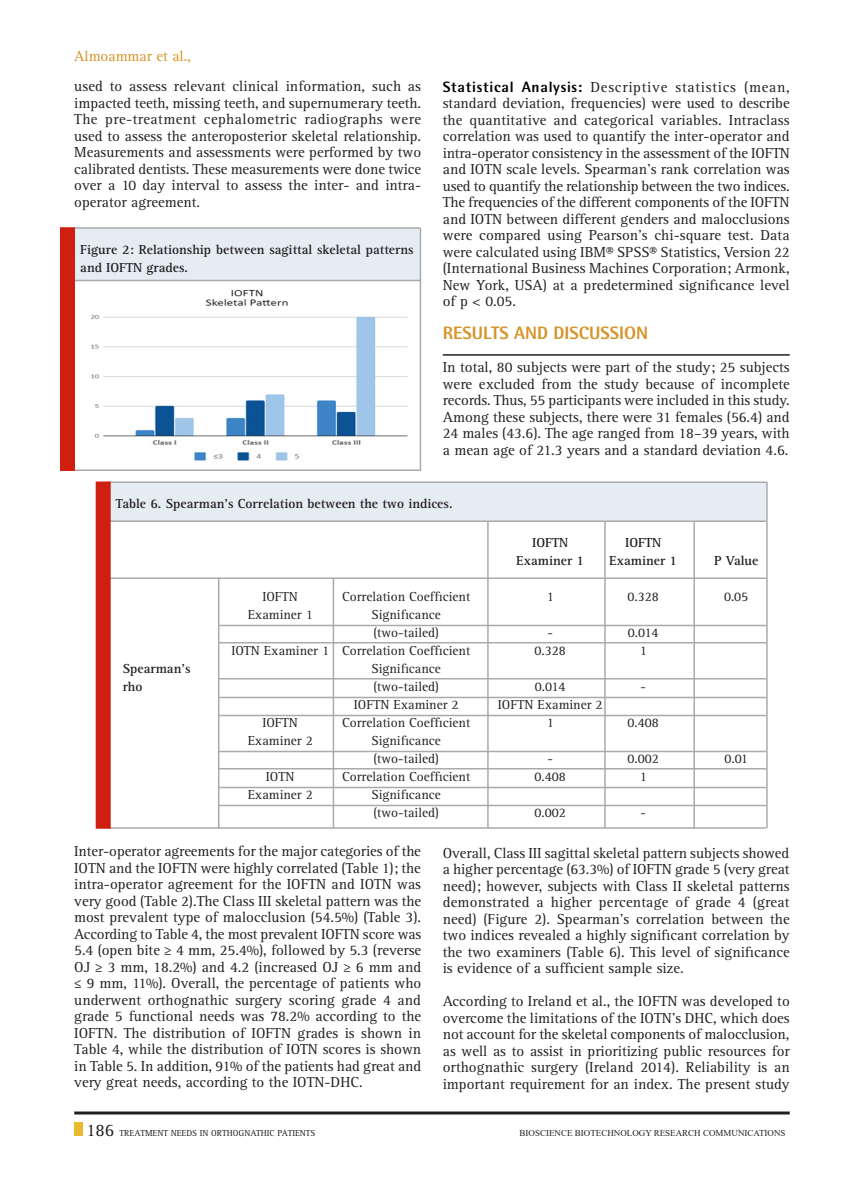
<style>
.page{position:relative;width:864px;height:1188px;background:#fff}
.page>*{position:absolute;margin:0;border:0;box-sizing:border-box;transform-origin:0 0}
.Body_text{font:800 18px "Rotis Semi Sans Std";color:#d69429}
.Body_text-2{font:15px/16.5px "Rotis Serif Std";color:#231f20;text-align:justify}
.Body_text-3{font:15px "Rotis Serif Std";color:#d69429}
.Body_text-4{font:13.5px "Rotis Serif Std";color:#231f20}
.Body_text-5{font:700 13.5px/18px "Rotis Serif Std";color:#231f20}
.t1{font:9px "Times New Roman";color:#231f20}
.t2{font:9px "Rotis Serif Std";color:#231f20}
.s1{font-family:"Rotis Semi Sans Std";font-weight:800;color:#000}
.s2{font-size:18px}
</style>
<div class="page">
<div style="left:74px;top:1122px;width:9px;height:14px;background:#eaba2e"></div>
<hr style="left:74px;top:1112px;width:716px;height:2px;background:#231f20">
<hr style="left:443px;top:354px;width:347px;height:2px;background:#231f20">
<img style="left:75px;top:281px;width:345px;height:189px">
<div style="left:74px;top:228px;width:346px;height:52px;background:#e5ecf2"></div>
<hr style="left:73px;top:280px;width:347px;height:1px;background:#a8aaad">
<hr style="left:73px;top:227px;width:347px;height:2px;background:#a8aaad">
<hr style="left:74px;top:470px;width:347px;height:1px;background:#a8aaad">
<hr style="left:420px;top:228px;width:1px;height:243px;background:#a8aaad">
<div style="left:60px;top:227px;width:15px;height:244px;background:#ce1f10"></div>
<div style="left:109px;top:482px;width:657px;height:38px;background:#e5ecf2"></div>
<hr style="left:109px;top:578px;width:657px;height:1px;background:#a8aaad">
<hr style="left:109px;top:520px;width:657px;height:2px;background:#a8aaad">
<hr style="left:109px;top:482px;width:657px;height:1px;background:#a8aaad">
<hr style="left:219px;top:625px;width:547px;height:1px;background:#a8aaad">
<hr style="left:219px;top:642px;width:547px;height:2px;background:#a8aaad">
<hr style="left:218px;top:678px;width:548px;height:2px;background:#a8aaad">
<hr style="left:109px;top:827px;width:657px;height:2px;background:#a8aaad">
<hr style="left:218px;top:578px;width:1px;height:250px;background:#a8aaad">
<hr style="left:218px;top:697px;width:548px;height:1px;background:#a8aaad">
<hr style="left:218px;top:715px;width:548px;height:1px;background:#a8aaad">
<hr style="left:218px;top:751px;width:548px;height:1px;background:#a8aaad">
<hr style="left:218px;top:768px;width:548px;height:2px;background:#a8aaad">
<hr style="left:218px;top:805px;width:548px;height:1px;background:#a8aaad">
<hr style="left:218px;top:787px;width:548px;height:1px;background:#a8aaad">
<hr style="left:333px;top:578px;width:1px;height:250px;background:#a8aaad">
<hr style="left:487px;top:521px;width:2px;height:307px;background:#a8aaad">
<hr style="left:604px;top:521px;width:2px;height:307px;background:#a8aaad">
<hr style="left:693px;top:522px;width:2px;height:307px;background:#a8aaad">
<hr style="left:766px;top:482px;width:2px;height:346px;background:#a8aaad">
<div style="left:96px;top:481px;width:15px;height:348px;background:#ce1f10"></div>
<p class="Body_text-3" style="left:74px;top:47px;width:118px">Almoammar et al.,</p>
<p class="Body_text-2" style="left:74px;top:79px;width:348px">used to assess relevant clinical information, such as impacted teeth, missing teeth, and supernumerary teeth.<br>The pre-treatment cephalometric radiographs were used to assess the anteroposterior skeletal relationship.<br>Measurements and assessments were performed by two calibrated dentists. These measurements were done twice over a 10 day interval to assess the inter- and intra&shy;operator agreement.</p>
<p class="Body_text-2" style="left:443px;top:79px;width:349px"><span class="s1">Statistical Analysis:</span> Descriptive statistics (mean, standard deviation, frequencies) were used to describe the quantitative and categorical variables. Intraclass correlation was used to quantify the inter-operator and intra-operator consistency in the assessment of the IOFTN and IOTN scale levels. Spearman’s rank correlation was used to quantify the relationship between the two indices.<br>The frequencies of the different components of the IOFTN and IOTN between different genders and malocclusions were compared using Pearson’s chi-square test. Data were calculated using IBM® SPSS® Statistics, Version 22 (International Business Machines Corporation; Armonk, New York, USA) at a predetermined significance level of p &lt; 0.05.</p>
<p class="Body_text" style="left:443px;top:322px;width:84px">RESULTS and</p>
<p class="Body_text" style="left:554px;top:322px;width:96px">DISCUSSION</p>
<p class="Body_text-2" style="left:443px;top:359px;width:349px">In total, 80 subjects were part of the study; 25 subjects were excluded from the study because of incomplete records. Thus, 55 participants were included in this study.<br>Among these subjects, there were 31 females (56.4) and 24 males (43.6). The age ranged from 18–39 years, with a mean age of 21.3 years and a standard deviation 4.6.</p>
<p class="Body_text-5" style="left:80px;top:240px;width:335px">Figure 2: Relationship between sagittal skeletal patterns and IOFTN grades.</p>
<p class="Body_text-5" style="left:116px;top:495px;width:338px">Table 6. Spearman’s Correlation between the two indices.</p>
<p class="Body_text-5" style="left:532px;top:534px;width:38px">IOFTN</p>
<p class="Body_text-5" style="left:625px;top:534px;width:38px">IOFTN</p>
<p class="Body_text-5" style="left:516px;top:552px;width:69px">Examiner 1</p>
<p class="Body_text-5" style="left:609px;top:552px;width:69px">Examiner 1</p>
<p class="Body_text-5" style="left:714px;top:552px;width:46px">P Value</p>
<p class="Body_text-4" style="left:262px;top:589px;width:37px">IOFTN</p>
<p class="Body_text-4" style="left:342px;top:589px;width:130px">Correlation Coefficient</p>
<p class="Body_text-4" style="left:547px;top:589px;width:9px">1</p>
<p class="Body_text-4" style="left:628px;top:589px;width:33px">0.328</p>
<p class="Body_text-4" style="left:724px;top:589px;width:26px">0.05</p>
<p class="Body_text-4" style="left:248px;top:607px;width:67px">Examiner 1</p>
<p class="Body_text-4" style="left:371px;top:607px;width:71px">Significance</p>
<p class="Body_text-4" style="left:374px;top:625px;width:67px">(two-tailed)</p>
<p class="Body_text-4" style="left:547px;top:625px;width:7px">-</p>
<p class="Body_text-4" style="left:628px;top:625px;width:32px">0.014</p>
<p class="Body_text-4" style="left:231px;top:643px;width:240px">IOTN Examiner 1 Correlation Coefficient</p>
<p class="Body_text-4" style="left:535px;top:643px;width:33px">0.328</p>
<p class="Body_text-4" style="left:640px;top:643px;width:9px">1</p>
<p class="Body_text-5" style="left:123px;top:660px;width:69px">Spearman’s</p>
<p class="Body_text-4" style="left:371px;top:661px;width:71px">Significance</p>
<p class="Body_text-5" style="left:123px;top:678px;width:21px">rho</p>
<p class="Body_text-4" style="left:374px;top:679px;width:67px">(two-tailed)</p>
<p class="Body_text-4" style="left:535px;top:679px;width:32px">0.014</p>
<p class="Body_text-4" style="left:640px;top:679px;width:7px">-</p>
<p class="Body_text-4" style="left:354px;top:697px;width:106px">IOFTN Examiner 2</p>
<p class="Body_text-4" style="left:498px;top:697px;width:106px">IOFTN Examiner 2</p>
<p class="Body_text-4" style="left:262px;top:715px;width:37px">IOFTN</p>
<p class="Body_text-4" style="left:342px;top:715px;width:130px">Correlation Coefficient</p>
<p class="Body_text-4" style="left:547px;top:715px;width:9px">1</p>
<p class="Body_text-4" style="left:628px;top:715px;width:33px">0.408</p>
<p class="Body_text-4" style="left:248px;top:733px;width:67px">Examiner 2</p>
<p class="Body_text-4" style="left:371px;top:733px;width:71px">Significance</p>
<p class="Body_text-4" style="left:374px;top:751px;width:67px">(two-tailed)</p>
<p class="Body_text-4" style="left:547px;top:751px;width:7px">-</p>
<p class="Body_text-4" style="left:628px;top:751px;width:33px">0.002</p>
<p class="Body_text-4" style="left:724px;top:751px;width:25px">0.01</p>
<p class="Body_text-4" style="left:266px;top:769px;width:30px">IOTN</p>
<p class="Body_text-4" style="left:342px;top:769px;width:130px">Correlation Coefficient</p>
<p class="Body_text-4" style="left:535px;top:769px;width:33px">0.408</p>
<p class="Body_text-4" style="left:640px;top:769px;width:9px">1</p>
<p class="Body_text-4" style="left:248px;top:787px;width:67px">Examiner 2</p>
<p class="Body_text-4" style="left:371px;top:787px;width:71px">Significance</p>
<p class="Body_text-4" style="left:374px;top:805px;width:67px">(two-tailed)</p>
<p class="Body_text-4" style="left:535px;top:805px;width:33px">0.002</p>
<p class="Body_text-4" style="left:640px;top:805px;width:7px">-</p>
<p class="Body_text-2" style="left:74px;top:844px;width:349px">Inter-operator agreements for the major categories of the IOTN and the IOFTN were highly correlated (Table 1); the intra-operator agreement for the IOFTN and IOTN was very good (Table 2).The Class III skeletal pattern was the most prevalent type of malocclusion (54.5%) (Table 3).<br>According to Table 4, the most prevalent IOFTN score was 5.4 (open bite ≥ 4 mm, 25.4%), followed by 5.3 (reverse OJ ≥ 3 mm, 18.2%) and 4.2 (increased OJ ≥ 6 mm and ≤ 9 mm, 11%). Overall, the percentage of patients who underwent orthognathic surgery scoring grade 4 and grade 5 functional needs was 78.2% according to the IOFTN. The distribution of IOFTN grades is shown in Table 4, while the distribution of IOTN scores is shown in Table 5. In addition, 91% of the patients had great and very great needs, according to the IOTN-DHC.</p>
<p class="Body_text-2" style="left:443px;top:845px;width:348px">Overall, Class III sagittal skeletal pattern subjects showed a higher percentage (63.3%) of IOFTN grade 5 (very great need); however, subjects with Class II skeletal patterns demonstrated a higher percentage of grade 4 (great need) (Figure 2). Spearman’s correlation between the two indices revealed a highly significant correlation by the two examiners (Table 6). This level of significance is evidence of a sufficient sample size.</p>
<p class="Body_text-2" style="left:443px;top:994px;width:349px">According to Ireland et al., the IOFTN was developed to overcome the limitations of the IOTN’s DHC, which does not account for the skeletal components of malocclusion, as well as to assist in prioritizing public resources for orthognathic surgery (Ireland 2014). Reliability is an important requirement for an index. The present study</p>
<p class="t2" style="left:86px;top:1128px;width:56px"><span class="s2">186</span> Treatm</p>
<p class="t2" style="left:153px;top:1128px;width:71px">ent Needs In Ortho</p>
<p class="t2" style="left:238px;top:1128px;width:12px">gnathic</p>
<p class="t2" style="left:277px;top:1128px;width:29px">Patients</p>
<p class="t1" style="left:520px;top:1126px;width:267px">BIOSCIENCE BIOTECHNOLOGY RESEARCH COMMUNICATIONS</p>
</div>
